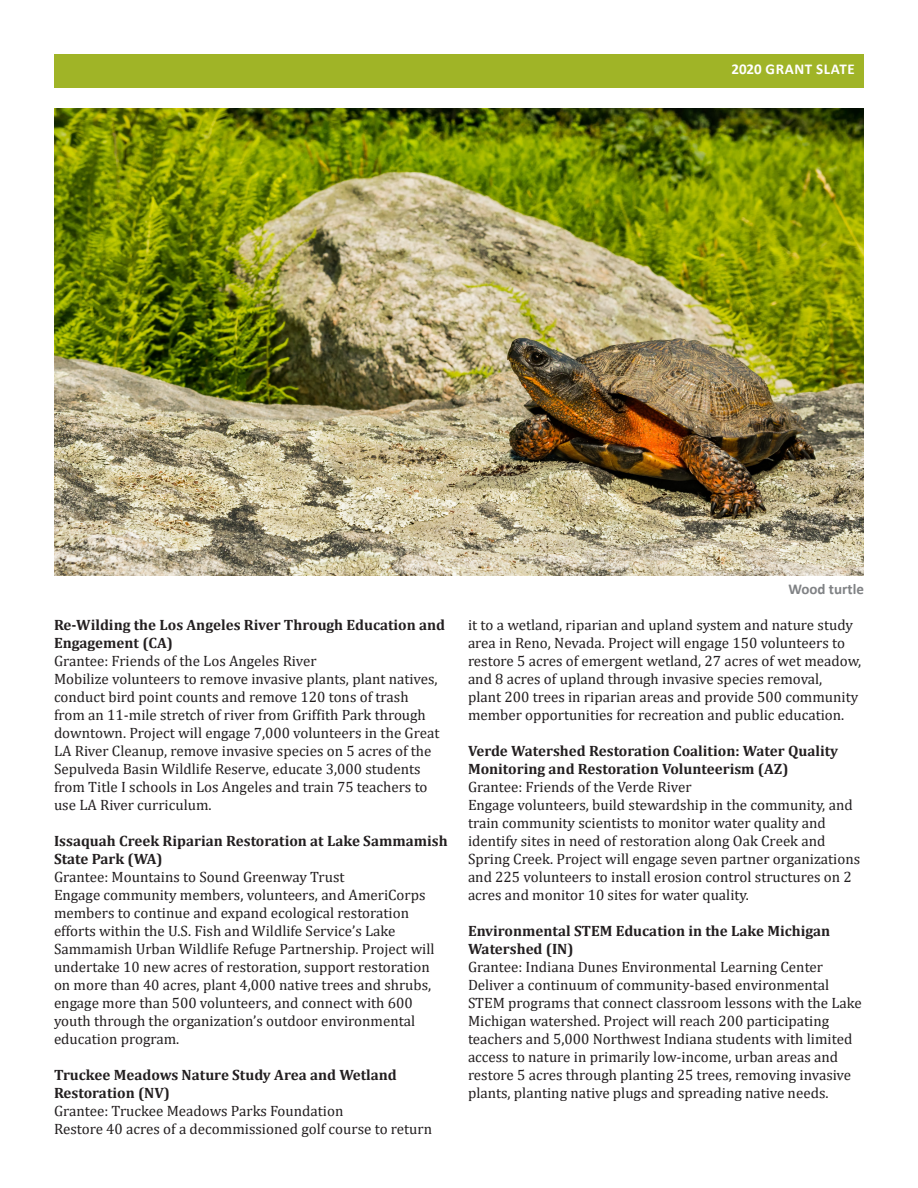
<style>
.page{position:relative;width:918px;height:1188px;background:#fff}
.page>*{position:absolute;margin:0;border:0;box-sizing:border-box;transform-origin:0 0}
.t1{font:15px/18px "Cambria";color:#231f20}
.t2{font:700 15px/18px "Cambria";color:#231f20}
.t3{font:700 15px "Calibri";letter-spacing:.04em;color:#fff}
.t4{font:700 15px "Calibri";color:#808285}
</style>
<div class="page">
<div style="left:54px;top:54px;width:810px;height:33px;background:#a0b427"></div>
<img style="left:54px;top:108px;width:810px;height:468px">
<p class="t3" style="left:731px;top:59px;width:125px">2020 GRANT SLATE</p>
<p class="t2" style="left:54px;top:615px;width:393px">Re-Wilding the Los Angeles River Through Education and<br>Engagement (CA)</p>
<p class="t1" style="left:54px;top:652px;width:264px">Grantee: Friends of the Los Angeles River</p>
<p class="t1" style="left:54px;top:670px;width:387px">Mobilize volunteers to remove invasive plants, plant natives, conduct bird point counts and remove 120 tons of trash from an 11-mile stretch of river from Griffith Park through downtown. Project will engage 7,000 volunteers in the Great LA River Cleanup, remove invasive species on 5 acres of the Sepulveda Basin Wildlife Reserve, educate 3,000 students from Title I schools in Los Angeles and train 75 teachers to use LA River curriculum.</p>
<p class="t2" style="left:54px;top:831px;width:395px">Issaquah Creek Riparian Restoration at Lake Sammamish<br>State Park (WA)</p>
<p class="t1" style="left:54px;top:868px;width:292px">Grantee: Mountains to Sound Greenway Trust</p>
<p class="t1" style="left:54px;top:886px;width:382px">Engage community members, volunteers, and AmeriCorps members to continue and expand ecological restoration efforts within the U.S. Fish and Wildlife Service’s Lake Sammamish Urban Wildlife Refuge Partnership. Project will undertake 10 new acres of restoration, support restoration on more than 40 acres, plant 4,000 native trees and shrubs, engage more than 500 volunteers, and connect with 600 youth through the organization’s outdoor environmental education program.</p>
<p class="t2" style="left:54px;top:1065px;width:344px">Truckee Meadows Nature Study Area and Wetland<br>Restoration (NV)</p>
<p class="t1" style="left:54px;top:1102px;width:291px">Grantee: Truckee Meadows Parks Foundation</p>
<p class="t1" style="left:54px;top:1120px;width:380px">Restore 40 acres of a decommissioned golf course to return</p>
<p class="t4" style="left:788px;top:578px;width:77px">Wood turtle</p>
<p class="t1" style="left:468px;top:616px;width:395px">it to a wetland, riparian and upland system and nature study area in Reno, Nevada. Project will engage 150 volunteers to restore 5 acres of emergent wetland, 27 acres of wet meadow, and 8 acres of upland through invasive species removal,<br>plant 200 trees in riparian areas and provide 500 community member opportunities for recreation and public education.</p>
<p class="t2" style="left:468px;top:741px;width:372px">Verde Watershed Restoration Coalition: Water Quality<br>Monitoring and Restoration Volunteerism (AZ)</p>
<p class="t1" style="left:468px;top:778px;width:225px">Grantee: Friends of the Verde River</p>
<p class="t1" style="left:468px;top:796px;width:394px">Engage volunteers, build stewardship in the community, and train community scientists to monitor water quality and identify sites in need of restoration along Oak Creek and Spring Creek. Project will engage seven partner organizations and 225 volunteers to install erosion control structures on 2 acres and monitor 10 sites for water quality.</p>
<p class="t2" style="left:468px;top:921px;width:364px">Environmental STEM Education in the Lake Michigan<br>Watershed (IN)</p>
<p class="t1" style="left:468px;top:958px;width:357px">Grantee: Indiana Dunes Environmental Learning Center</p>
<p class="t1" style="left:468px;top:976px;width:395px">Deliver a continuum of community-based environmental STEM programs that connect classroom lessons with the Lake Michigan watershed. Project will reach 200 participating teachers and 5,000 Northwest Indiana students with limited access to nature in primarily low-income, urban areas and restore 5 acres through planting 25 trees, removing invasive plants, planting native plugs and spreading native needs.</p>
</div>
